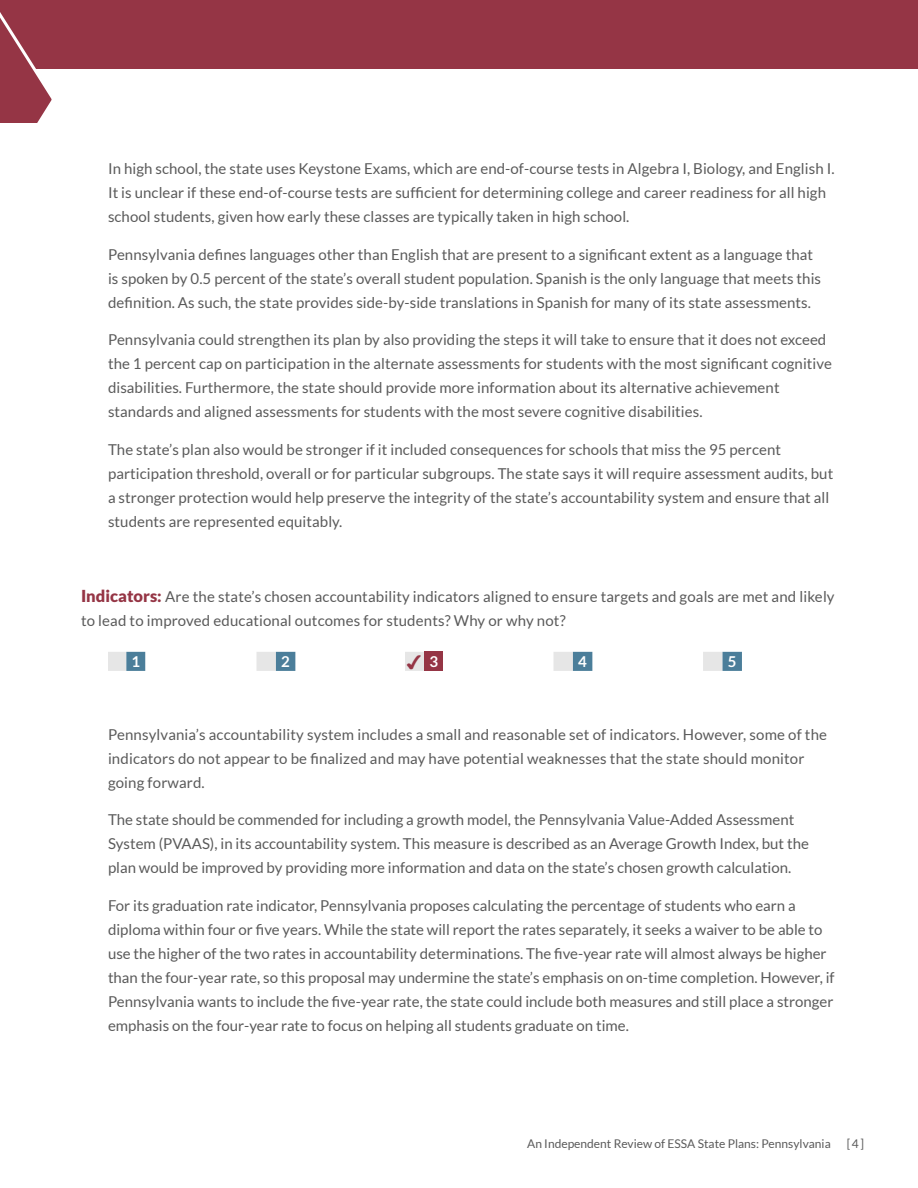
<style>
.page{position:relative;width:918px;height:1188px;background:#fff}
.page>*{position:absolute;margin:0;border:0;box-sizing:border-box;transform-origin:0 0}
.t1{font:18px "Monotype Sorts";color:#953545}
.BodyIndent{font:15px/24px "Lato";letter-spacing:.005em;color:#5a5a5a}
.question{font:15px/24px "Lato";letter-spacing:.01em;color:#5a5a5a}
.Header_1{font:700 15px "Lato";color:#fff}
.t2{font:12px "Lato";color:#5a5a5a}
.s1{font-weight:900;font-size:16.5px;color:#953545}
</style>
<div class="page">
<div style="left:56px;top:0;width:862px;height:69px;background:#953545"></div>
<svg style="left:0;top:0;width:56px;height:123px;background:#a24e5c"></svg>
<svg style="left:108px;top:652px;width:634px;height:19px"></svg>
<div style="left:424px;top:652px;width:19px;height:19px;background:#953545"></div>
<p class="BodyIndent" style="left:108px;top:157px;width:728px">In high school, the state uses Keystone Exams, which are end-of-course tests in Algebra I, Biology, and English I.<br>It is unclear if these end-of-course tests are sufficient for determining college and career readiness for all high school students, given how early these classes are typically taken in high school.</p>
<p class="BodyIndent" style="left:108px;top:242px;width:715px">Pennsylvania defines languages other than English that are present to a significant extent as a language that is spoken by 0.5 percent of the state’s overall student population. Spanish is the only language that meets this definition. As such, the state provides side-by-side translations in Spanish for many of its state assessments.</p>
<p class="BodyIndent" style="left:108px;top:328px;width:725px">Pennsylvania could strengthen its plan by also providing the steps it will take to ensure that it does not exceed the 1 percent cap on participation in the alternate assessments for students with the most significant cognitive disabilities. Furthermore, the state should provide more information about its alternative achievement standards and aligned assessments for students with the most severe cognitive disabilities.</p>
<p class="BodyIndent" style="left:108px;top:437px;width:727px">The state’s plan also would be stronger if it included consequences for schools that miss the 95 percent participation threshold, overall or for particular subgroups. The state says it will require assessment audits, but a stronger protection would help preserve the integrity of the state’s accountability system and ensure that all students are represented equitably.</p>
<p class="question" style="left:81px;top:584px;width:755px"><span class="s1">Indicators:</span> Are the state’s chosen accountability indicators aligned to ensure targets and goals are met and likely to lead to improved educational outcomes for students? Why or why not?</p>
<p class="Header_1" style="left:131px;top:653px;width:10px">1</p>
<p class="Header_1" style="left:281px;top:653px;width:10px">2</p>
<p class="t1" style="left:407px;top:654px;width:18px">4</p>
<p class="Header_1" style="left:430px;top:653px;width:10px">3</p>
<p class="Header_1" style="left:578px;top:653px;width:10px">4</p>
<p class="Header_1" style="left:728px;top:653px;width:10px">5</p>
<p class="BodyIndent" style="left:108px;top:722px;width:721px">Pennsylvania’s accountability system includes a small and reasonable set of indicators. However, some of the indicators do not appear to be finalized and may have potential weaknesses that the state should monitor going forward.</p>
<p class="BodyIndent" style="left:108px;top:808px;width:702px">The state should be commended for including a growth model, the Pennsylvania Value-Added Assessment<br>System (PVAAS), in its accountability system. This measure is described as an Average Growth Index, but the plan would be improved by providing more information and data on the state’s chosen growth calculation.</p>
<p class="BodyIndent" style="left:108px;top:893px;width:728px">For its graduation rate indicator, Pennsylvania proposes calculating the percentage of students who earn a diploma within four or five years. While the state will report the rates separately, it seeks a waiver to be able to use the higher of the two rates in accountability determinations. The five-year rate will almost always be higher than the four-year rate, so this proposal may undermine the state’s emphasis on on-time completion. However, if Pennsylvania wants to include the five-year rate, the state could include both measures and still place a stronger emphasis on the four-year rate to focus on helping all students graduate on time.</p>
<p class="t2" style="left:527px;top:1136px;width:305px">An Independent Review of ESSA State Plans: Pennsylvania</p>
<p class="t2" style="left:847px;top:1136px;width:19px">[4]</p>
</div>
